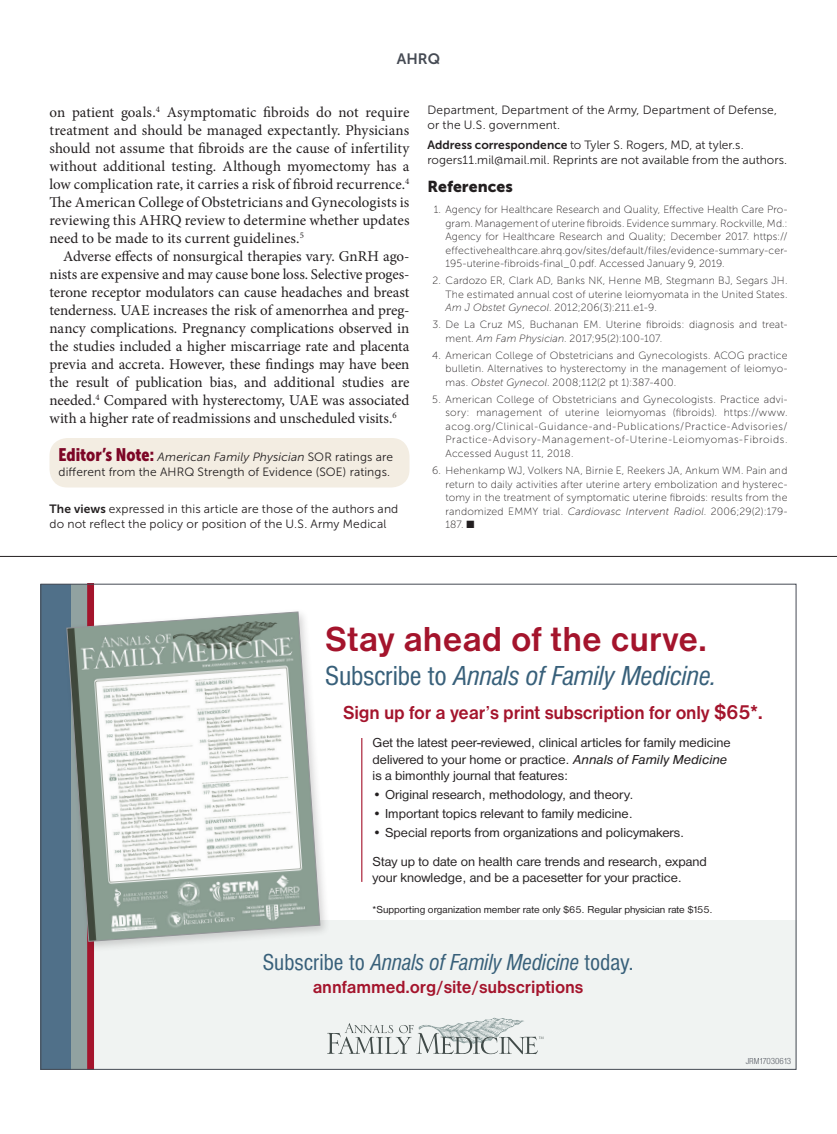
<style>
.page{position:relative;width:837px;height:1134px;background:#fff}
.page>*{position:absolute;margin:0;border:0;box-sizing:border-box;transform-origin:0 0}
.t1{font:700 36px "Nimbus San D";color:#a4142c}
.t2{font:italic condensed 28.5px "Nimbus San D";letter-spacing:-.01em;color:#38607a}
.t3{font:italic condensed 24px "Nimbus San D";letter-spacing:-.01em;color:#38607a}
.t4{font:700 19.5px "Nimbus San D";letter-spacing:-.01em;color:#a4142c;scale:.95 1}
.t5{font:700 18.3px "Nimbus San D";letter-spacing:-.005em;color:#a4142c;scale:.96 1}
.refs_head{font:15.75px "Museo Sans 900";letter-spacing:.005em;color:#231f20}
.body_text{font:15px/18px "Minion Pro";color:#231f20;text-align:justify}
.t6{font:15px "Museo Sans 700";color:#464b54}
.t7{font:13.5px/16.2px "Nimbus San D";color:#231f20}
.blurb{font:12px/15px "Museo Sans 300";letter-spacing:.01em;color:#231f20}
.editor_s_note{font:12px/15px "Museo Sans 300";letter-spacing:.01em;color:#231f20}
.refs{font:10.5px/13.5px "Museo Sans 100";letter-spacing:.02em;color:#231f20;text-align:justify}
.t8{font:10.5px "Nimbus San D";color:#231f20}
.t9{font:9px "Nimbus San D Ligh Cond";color:#464b54}
.s1{font-family:"Museo Sans Cond 900";font-size:18px;color:#7d0626}
.s2{font-style:italic}
.s3{font-family:"Museo Sans 700"}
.s4{font-style:normal}
.s5{font-size:21px}
</style>
<div class="page">
<div style="left:50px;top:438px;width:360px;height:50px;background:#f3ede2;border-radius:18px"></div>
<hr style="left:0;top:556px;width:837px;height:1px;background:#231f20">
<div style="left:94px;top:921px;width:702px;height:149px;background:#f0f3f2"></div>
<div style="left:40px;top:584px;width:31px;height:486px;background:#507089"></div>
<div style="left:71px;top:584px;width:18px;height:486px;background:#91a2a1"></div>
<div style="left:87px;top:584px;width:7px;height:486px;background:#a4142c"></div>
<hr style="left:361px;top:738px;width:1px;height:144px;background:#a4142c">
<svg style="left:327px;top:1018px;width:216px;height:36px"></svg>
<div style="left:63px;top:608px;width:268px;height:344px;background:#231f20;opacity:.19"></div>
<svg style="left:66px;top:611px;width:255px;height:331px"></svg>
<h3 class="t6" style="left:397px;top:50px;width:45px">AHRQ</h3>
<p class="body_text" style="left:50px;top:103px;width:362px">on patient goals.<sup>4</sup> Asymptomatic fibroids do not require treatment and should be managed expectantly. Physicians should not assume that fibroids are the cause of infertility without additional testing. Although myomectomy has a low complication rate, it carries a risk of fibroid recurrence.<sup>4<br></sup>The American College of Obstetricians and Gynecologists is reviewing this AHRQ review to determine whether updates need to be made to its current guidelines.<sup>5</sup></p>
<p class="body_text" style="left:50px;top:247px;width:362px;text-indent:14px">Adverse effects of nonsurgical therapies vary. GnRH ago&shy;nists are expensive and may cause bone loss. Selective proges&shy;terone receptor modulators can cause headaches and breast tenderness. UAE increases the risk of amenorrhea and preg&shy;nancy complications. Pregnancy complications observed in the studies included a higher miscarriage rate and placenta previa and accreta. However, these findings may have been the result of publication bias, and additional studies are needed.<sup>4</sup> Compared with hysterectomy, UAE was associated with a higher rate of readmissions and unscheduled visits.<sup>6</sup></p>
<p class="editor_s_note" style="left:58px;top:449px;width:336px"><span class="s1">Editor’s Note:</span> <span class="s2">American Family Physician</span> SOR ratings are different from the AHRQ Strength of Evidence (SOE) ratings.</p>
<p class="blurb" style="left:50px;top:501px;width:350px"><span class="s3">The views</span> expressed in this article are those of the authors and do not reflect the policy or position of the U.S. Army Medical</p>
<p class="blurb" style="left:428px;top:102px;width:351px">Department, Department of the Army, Department of Defense, or the U.S. government.</p>
<p class="blurb" style="left:428px;top:137px;width:361px"><span class="s3">Address correspondence</span> to Tyler S. Rogers, MD, at tyler.s. rogers11.mil@mail.mil. Reprints are not available from the authors.</p>
<p class="refs_head" style="left:428px;top:178px;width:87px">References</p>
<p class="refs" style="left:446px;top:203px;width:344px;text-indent:-12px">1. Agency for Healthcare Research and Quality, Effective Health Care Pro&shy;gram. Management of uterine fibroids. Evidence summary. Rockville, Md.:<br>Agency for Healthcare Research and Quality; December 2017. https:// effectivehealthcare.ahrq.gov/sites/default/files/evidence-summary-cer-195-uterine-fibroids-final_0.pdf. Accessed January 9, 2019.</p>
<p class="refs" style="left:446px;top:274px;width:344px;text-indent:-13px">2. Cardozo ER, Clark AD, Banks NK, Henne MB, Stegmann BJ, Segars JH.<br>The estimated annual cost of uterine leiomyomata in the United States.<br><span class="s2">Am J Obstet Gynecol</span>. 2012;206(3):211.e1-9.</p>
<p class="refs" style="left:446px;top:318px;width:344px;text-indent:-13px">3. De La Cruz MS, Buchanan EM. Uterine fibroids: diagnosis and treat&shy;ment. <span class="s2">Am Fam Physician</span>. 2017;95(2):100-107.</p>
<p class="refs" style="left:446px;top:349px;width:344px;text-indent:-13px">4. American College of Obstetricians and Gynecologists. ACOG practice bulletin. Alternatives to hysterectomy in the management of leiomyo&shy;mas. <span class="s2">Obstet Gynecol</span>. 2008;112(2 pt 1):387-400.</p>
<p class="refs" style="left:446px;top:393px;width:344px;text-indent:-13px">5. American College of Obstetricians and Gynecologists. Practice advi&shy;sory: management of uterine leiomyomas (fibroids). https://www. acog.org/Clinical-Guidance-and-Publications/Practice-Advisories/ Practice-Advisory-Management-of-Uterine-Leiomyomas-Fibroids.<br>Accessed August 11, 2018.</p>
<p class="refs" style="left:446px;top:464px;width:344px;text-indent:-13px">6. Hehenkamp WJ, Volkers NA, Birnie E, Reekers JA, Ankum WM. Pain and return to daily activities after uterine artery embolization and hysterec&shy;tomy in the treatment of symptomatic uterine fibroids: results from the randomized EMMY trial. <span class="s2">Cardiovasc Intervent Radiol</span>. 2006;29(2):179- 187. ■</p>
<p class="t1" style="left:325px;top:618px;width:383px">Stay ahead of the curve.</p>
<p class="t2" style="left:325px;top:660px;width:392px"><span class="s4">Subscribe to</span> Annals of Family Medicine.</p>
<p class="t4" style="left:343px;top:701px;width:443px">Sign up for a year’s print subscription for only <span class="s5">$65*.</span></p>
<p class="t7" style="left:373px;top:735px;width:360px">Get the latest peer-reviewed, clinical articles for family medicine delivered to your home or practice. <span class="s2">Annals of Family Medicine </span>is a bimonthly journal that features:</p>
<p class="t7" style="left:373px;top:786px;width:262px">• Original research, methodology, and theory.</p>
<p class="t7" style="left:373px;top:805px;width:262px">• Important topics relevant to family medicine.</p>
<p class="t7" style="left:373px;top:818px;width:336px;line-height:28.7px">• Special reports from organizations and policymakers.<br>Stay up to date on health care trends and research, expand</p>
<p class="t7" style="left:373px;top:869px;width:311px">your knowledge, and be a pacesetter for your practice.</p>
<p class="t8" style="left:373px;top:904px;width:342px">*Supporting organization member rate only $65. Regular physician rate $155.</p>
<p class="t3" style="left:263px;top:949px;width:372px"><span class="s4">Subscribe to</span> Annals of Family Medicine <span class="s4">today.</span></p>
<p class="t5" style="left:313px;top:977px;width:284px">annfammed.org/site/subscriptions</p>
<p class="t9" style="left:746px;top:1056px;width:47px">JRM17030613</p>
</div>
